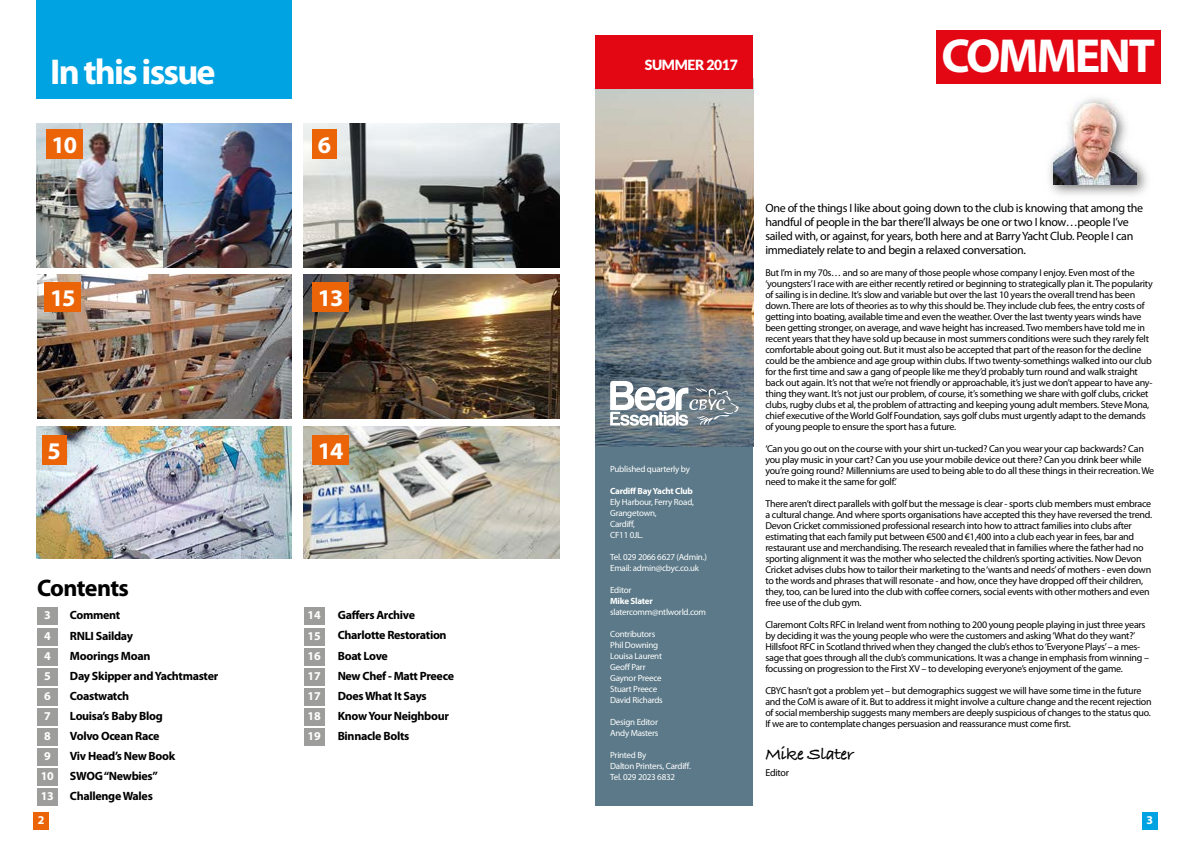
<style>
.page{position:relative;width:1191px;height:842px;background:#fff}
.page>*{position:absolute;margin:0;border:0;box-sizing:border-box;transform-origin:0 0}
.t1{font:700 48px "Myriad Pro";letter-spacing:-.05em;color:#fff}
.t2{font:700 36px "Myriad Pro";letter-spacing:-.05em;color:#fff}
.t3{font:700 24px "Myriad Pro";letter-spacing:-.05em;color:#fff}
.t4{font:700 24px "Myriad Pro";letter-spacing:-.03em;color:#000}
.t5{font:700 18px "Bradley Hand ITCTT";letter-spacing:-.025em;color:#000}
.t6{font:900 14px "Lato";letter-spacing:-.025em;color:#fff}
.t7{font:12px/14px "Myriad Pro";letter-spacing:-.025em;color:#000}
.t8{font:700 12px/20.1px "Myriad Pro";letter-spacing:-.025em;color:#000}
.t9{font:700 12px/20.1px "Myriad Pro";letter-spacing:-.025em;color:#fff}
.t10{font:10px/11px "Myriad Pro";letter-spacing:-.025em;color:#000}
.t11{font:9px/11px "Myriad Pro";letter-spacing:-.025em;color:#fff}
.t12{font:700 9px "Myriad Pro";letter-spacing:-.025em;color:#fff}
</style>
<div class="page">
<div style="left:595px;top:180px;width:158px;height:626px;background:#5b7988"></div>
<div style="left:935px;top:31px;width:225px;height:53px;background:#e30613"></div>
<div style="left:36px;top:0;width:256px;height:98px;background:#00a3e2"></div>
<img style="left:595px;top:89px;width:158px;height:357px">
<svg style="left:610px;top:381px;width:128px;height:45px"></svg>
<div style="left:37px;top:608px;width:21px;height:17px;background:#9d9d9c"></div>
<div style="left:37px;top:628px;width:21px;height:17px;background:#9d9d9c"></div>
<div style="left:37px;top:648px;width:21px;height:17px;background:#9d9d9c"></div>
<div style="left:37px;top:668px;width:21px;height:17px;background:#9d9d9c"></div>
<div style="left:37px;top:688px;width:21px;height:18px;background:#9d9d9c"></div>
<div style="left:37px;top:708px;width:21px;height:18px;background:#9d9d9c"></div>
<div style="left:37px;top:728px;width:21px;height:18px;background:#9d9d9c"></div>
<div style="left:37px;top:748px;width:21px;height:18px;background:#9d9d9c"></div>
<div style="left:37px;top:768px;width:21px;height:18px;background:#9d9d9c"></div>
<div style="left:37px;top:788px;width:21px;height:18px;background:#9d9d9c"></div>
<div style="left:304px;top:608px;width:20px;height:17px;background:#9d9d9c"></div>
<div style="left:304px;top:628px;width:20px;height:17px;background:#9d9d9c"></div>
<div style="left:304px;top:648px;width:20px;height:17px;background:#9d9d9c"></div>
<div style="left:304px;top:668px;width:20px;height:17px;background:#9d9d9c"></div>
<div style="left:304px;top:688px;width:20px;height:18px;background:#9d9d9c"></div>
<div style="left:304px;top:708px;width:20px;height:18px;background:#9d9d9c"></div>
<div style="left:304px;top:728px;width:20px;height:18px;background:#9d9d9c"></div>
<img style="left:304px;top:274px;width:255px;height:145px">
<img style="left:36px;top:426px;width:256px;height:133px">
<img style="left:37px;top:274px;width:255px;height:145px">
<img style="left:304px;top:426px;width:255px;height:133px">
<img style="left:304px;top:123px;width:255px;height:145px">
<img style="left:36px;top:123px;width:128px;height:145px">
<div style="left:33px;top:812px;width:16px;height:17px;background:#ec6408"></div>
<div style="left:1142px;top:812px;width:15px;height:17px;background:#00a3e2"></div>
<div style="left:595px;top:36px;width:158px;height:53px;background:#e30613"></div>
<div style="left:46px;top:129px;width:37px;height:30px;background:#ec6408"></div>
<div style="left:312px;top:129px;width:25px;height:30px;background:#ec6408"></div>
<div style="left:42px;top:435px;width:24px;height:30px;background:#ec6408"></div>
<div style="left:312px;top:282px;width:37px;height:30px;background:#ec6408"></div>
<div style="left:45px;top:282px;width:36px;height:30px;background:#ec6408"></div>
<div style="left:312px;top:435px;width:37px;height:30px;background:#ec6408"></div>
<img style="left:164px;top:123px;width:128px;height:145px">
<img style="left:1049px;top:98px;width:98px;height:97px">
<img style="left:1053px;top:101px;width:83px;height:84px">
<h2 class="t2" style="left:50px;top:48px;width:167px">In this issue</h2>
<h3 class="t3" style="left:52px;top:129px;width:27px">10</h3>
<h3 class="t3" style="left:318px;top:129px;width:15px">6</h3>
<h3 class="t6" style="left:645px;top:57px;width:94px">SUMMER 2017</h3>
<h1 class="t1" style="left:941px;top:25px;width:215px">COMMENT</h1>
<p class="t7" style="left:765px;top:200px;width:379px">One of the things I like about going down to the club is knowing that among the handful of people in the bar there’ll always be one or two I know…people I’ve sailed with, or against, for years, both here and at Barry Yacht Club. People I can immediately relate to and begin a relaxed conversation.</p>
<p class="t10" style="left:765px;top:267px;width:389px">But I’m in my 70s… and so are many of those people whose company I enjoy. Even most of the ‘youngsters’ I race with are either recently retired or beginning to strategically plan it. The popularity of sailing is in decline. It’s slow and variable but over the last 10 years the overall trend has been down. There are lots of theories as to why this should be. They include club fees, the entry costs of getting into boating, available time and even the weather. Over the last twenty years winds have been getting stronger, on average, and wave height has increased. Two members have told me in recent years that they have sold up because in most summers conditions were such they rarely felt comfortable about going out. But it must also be accepted that part of the reason for the decline could be the ambience and age group within clubs. If two twenty-somethings walked into our club for the first time and saw a gang of people like me they’d probably turn round and walk straight back out again. It’s not that we’re not friendly or approachable, it’s just we don’t appear to have any&shy;thing they want. It’s not just our problem, of course, it’s something we share with golf clubs, cricket clubs, rugby clubs et al, the problem of attracting and keeping young adult members. Steve Mona, chief executive of the World Golf Foundation, says golf clubs must urgently adapt to the demands of young people to ensure the sport has a future.</p>
<p class="t10" style="left:765px;top:443px;width:390px">‘Can you go out on the course with your shirt un-tucked? Can you wear your cap backwards? Can you play music in your cart? Can you use your mobile device out there? Can you drink beer while you’re going round? Millenniums are used to being able to do all these things in their recreation. We need to make it the same for golf.’</p>
<p class="t10" style="left:765px;top:498px;width:388px">There aren’t direct parallels with golf but the message is clear - sports club members must embrace a cultural change. And where sports organisations have accepted this they have reversed the trend.<br>Devon Cricket commissioned professional research into how to attract families into clubs after estimating that each family put between €500 and €1,400 into a club each year in fees, bar and restaurant use and merchandising. The research revealed that in families where the father had no sporting alignment it was the mother who selected the children’s sporting activities. Now Devon Cricket advises clubs how to tailor their marketing to the ‘wants and needs’ of mothers - even down to the words and phrases that will resonate - and how, once they have dropped off their children, they, too, can be lured into the club with coffee corners, social events with other mothers and even free use of the club gym.</p>
<p class="t10" style="left:765px;top:619px;width:385px">Claremont Colts RFC in Ireland went from nothing to 200 young people playing in just three years by deciding it was the young people who were the customers and asking ‘What do they want?’ Hillsfoot RFC in Scotland thrived when they changed the club’s ethos to ‘Everyone Plays’ – a mes&shy;sage that goes through all the club’s communications. It was a change in emphasis from winning – focussing on progression to the First XV – to developing everyone’s enjoyment of the game.</p>
<p class="t10" style="left:765px;top:685px;width:388px">CBYC hasn’t got a problem yet – but demographics suggest we will have some time in the future and the CoM is aware of it. But to address it might involve a culture change and the recent rejection of social membership suggests many members are deeply suspicious of changes to the status quo.<br>If we are to contemplate changes persuasion and reassurance must come first.</p>
<h3 class="t5" style="left:765px;top:740px;width:90px">Mike Slater</h3>
<p class="t10" style="left:765px;top:767px;width:25px">Editor</p>
<h3 class="t3" style="left:50px;top:282px;width:27px">15</h3>
<h3 class="t3" style="left:318px;top:282px;width:27px">13</h3>
<h3 class="t3" style="left:47px;top:435px;width:15px">5</h3>
<h3 class="t3" style="left:318px;top:435px;width:27px">14</h3>
<p class="t11" style="left:610px;top:464px;width:81px">Published quarterly by</p>
<p class="t12" style="left:610px;top:485px;width:84px">Cardiff Bay Yacht Club</p>
<p class="t11" style="left:610px;top:497px;width:85px">Ely Harbour, Ferry Road,<br>Grangetown,<br>Cardiff,<br>CF11 0JL.</p>
<p class="t11" style="left:610px;top:552px;width:98px">Tel. 029 2066 6627 (Admin.)<br>Email: admin@cbyc.co.uk</p>
<p class="t11" style="left:610px;top:585px;width:23px">Editor</p>
<p class="t12" style="left:610px;top:595px;width:44px">Mike Slater</p>
<p class="t11" style="left:610px;top:607px;width:97px">slatercomm@ntlworld.com</p>
<p class="t11" style="left:610px;top:629px;width:54px">Contributors<br>Phil Downing<br>Louisa Laurent<br>Geoff Parr<br>Gaynor Preece<br>Stuart Preece<br>David Richards</p>
<p class="t11" style="left:610px;top:717px;width:50px">Design Editor<br>Andy Masters</p>
<p class="t11" style="left:610px;top:750px;width:82px">Printed By<br>Dalton Printers, Cardiff.<br>Tel. 029 2023 6832</p>
<h3 class="t4" style="left:37px;top:573px;width:93px">Contents</h3>
<p class="t8" style="left:70px;top:605px;width:150px">Comment<br>RNLI Sailday<br>Moorings Moan<br>Day Skipper and Yachtmaster<br>Coastwatch<br>Louisa’s Baby Blog<br>Volvo Ocean Race<br>Viv Head’s New Book<br>SWOG “Newbies”<br>Challenge Wales</p>
<p class="t8" style="left:338px;top:605px;width:118px">Gaffers Archive<br>Charlotte Restoration<br>Boat Love<br>New Chef - Matt Preece<br>Does What It Says<br>Know Your Neighbour<br>Binnacle Bolts</p>
<p class="t9" style="left:41px;top:605px;width:15px">3<br>4<br>4<br>5<br>6<br>7<br>8<br>9<br>10<br>13</p>
<p class="t9" style="left:308px;top:605px;width:15px;text-align:justify">14<br>15<br>16<br>17<br>17<br>18<br>19</p>
<p class="t9" style="left:38px;top:809px;width:8px">2</p>
<p class="t9" style="left:1146px;top:809px;width:8px">3</p>
</div>
